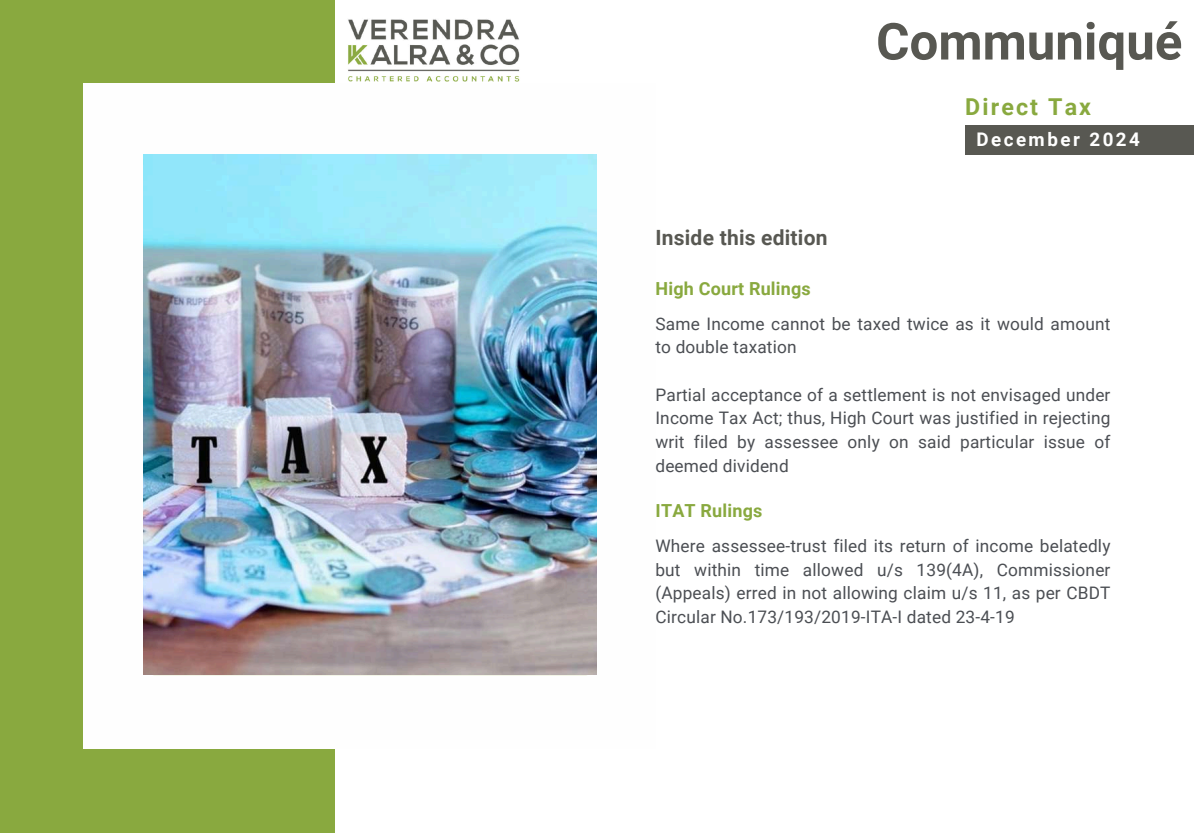
<style>
.page{position:relative;width:1194px;height:833px;background:#fff}
.page>*{position:absolute;margin:0;border:0;box-sizing:border-box;transform-origin:0 0}
.t1{font:700 51px "Roboto";color:#585852}
.t2{font:700 23.25px "Roboto";letter-spacing:.09em;color:#89a93f}
.t3{font:700 21px "Roboto";letter-spacing:.01em;color:#585852}
.t4{font:700 18.75px "Roboto";letter-spacing:.135em;color:#fff}
.t5{font:700 18px "Roboto";letter-spacing:.01em;color:#89a93f}
.t6{font:17.25px/23.6px "Roboto";letter-spacing:.01em;color:#4b4e53;text-align:justify}
</style>
<div class="page">
<div style="left:0;top:0;width:334px;height:832px;background:#89a93f"></div>
<img style="left:348px;top:19px;width:172px;height:63px">
<div style="left:965px;top:125px;width:228px;height:30px;background:#585852"></div>
<div style="left:83px;top:83px;width:572px;height:666px;background:#fefefe"></div>
<img style="left:143px;top:155px;width:453px;height:519px">
<h1 class="t1" style="left:875px;top:12px;width:308px">Communiqué</h1>
<h2 class="t2" style="left:965px;top:94px;width:127px">Direct Tax</h2>
<p class="t3" style="left:655px;top:225px;width:173px">Inside this edition</p>
<p class="t5" style="left:655px;top:278px;width:157px">High Court Rulings</p>
<p class="t4" style="left:976px;top:128px;width:165px">December 2024</p>
<p class="t6" style="left:655px;top:312px;width:456px">Same Income cannot be taxed twice as it would amount to double taxation</p>
<p class="t6" style="left:655px;top:383px;width:456px">Partial acceptance of a settlement is not envisaged under Income Tax Act; thus, High Court was justified in rejecting writ filed by assessee only on said particular issue of deemed dividend</p>
<p class="t5" style="left:655px;top:500px;width:108px">ITAT Rulings</p>
<p class="t6" style="left:655px;top:534px;width:456px">Where assessee-trust filed its return of income belatedly but within time allowed u/s 139(4A), Commissioner (Appeals) erred in not allowing claim u/s 11, as per CBDT Circular No.173/193/2019-ITA-I dated 23-4-19</p>
</div>
